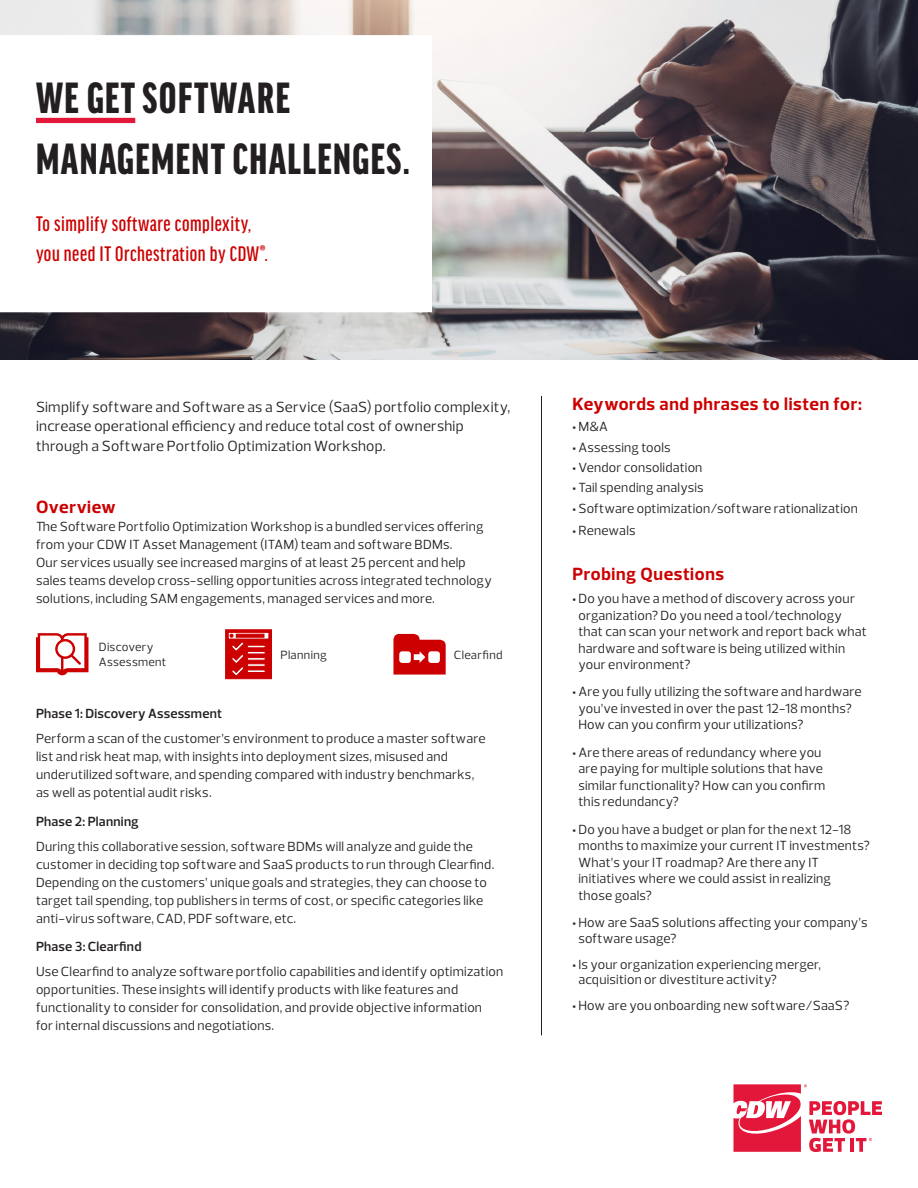
<style>
.page{position:relative;width:918px;height:1188px;background:#fff}
.page>*{position:absolute;margin:0;border:0;box-sizing:border-box;transform-origin:0 0}
.WE_GET__headline__1{font:900 extra-condensed 46.5px/61.5px "Good Headline Pro";letter-spacing:.03em;color:#231f20}
.WE_GET__subhead__2{font:500 extra-condensed 22.5px/30px "Good Headline Pro";letter-spacing:.025em;color:#c00}
.Head_Small_-_Red{font:700 18px "Prelo";letter-spacing:.035em;color:#c00}
.Body_Copy{font:15px/19.5px "Prelo";letter-spacing:.015em;color:#231f20}
.Body{font:13.5px/18px "Prelo";letter-spacing:.015em;color:#231f20}
.Body-2{font:600 13.5px "Prelo";letter-spacing:.015em;color:#231f20}
.Body_Copy-2{font:12.15px "Prelo";letter-spacing:.025em;color:#231f20}
.s1{font-stretch:normal;font-size:18px}
.s2{font-weight:900}
</style>
<div class="page">
<img style="left:0;top:0;width:918px;height:360px">
<svg style="left:0;top:35px;width:432px;height:277px"></svg>
<hr style="left:541px;top:396px;width:1px;height:639px;background:#231f20">
<svg style="left:733px;top:1084px;width:149px;height:68px"></svg>
<div style="left:36px;top:118px;width:99px;height:5px;background:#e3173a"></div>
<svg style="left:393px;top:634px;width:53px;height:41px"></svg>
<svg style="left:36px;top:633px;width:52px;height:42px"></svg>
<svg style="left:225px;top:629px;width:47px;height:51px;background:#d32424"></svg>
<p class="WE_GET__headline__1" style="left:36px;top:67px;width:376px">WE GETSOFTWARE<br>MANAGEMENT CHALLENGES.</p>
<p class="WE_GET__subhead__2" style="left:36px;top:209px;width:234px">To simplify software complexity, you need IT Orchestration by CDW<span class="s1">®</span>.</p>
<p class="Body_Copy" style="left:36px;top:397px;width:476px">Simplify software and Software as a Service (SaaS) portfolio complexity, increase operational efficiency and reduce total cost of ownership through a Software Portfolio Optimization Workshop.</p>
<p class="Head_Small_-_Red" style="left:36px;top:496px;width:81px">Overview</p>
<p class="Body" style="left:36px;top:518px;width:457px">The Software Portfolio Optimization Workshop is a bundled services offering from your CDW IT Asset Management (ITAM) team and software BDMs.<br>Our services usually see increased margins of at least 25 percent and help sales teams develop cross-selling opportunities across integrated technology solutions, including SAM engagements, managed services and more.</p>
<p class="Body_Copy-2" style="left:99px;top:640px;width:56px">Discovery</p>
<p class="Body_Copy-2" style="left:99px;top:655px;width:69px">Assessment</p>
<p class="Body_Copy-2" style="left:281px;top:647px;width:48px">Planning</p>
<p class="Body_Copy-2" style="left:454px;top:647px;width:50px">Clearfind</p>
<p class="Body-2" style="left:36px;top:706px;width:188px">Phase 1: Discovery Assessment</p>
<p class="Body" style="left:36px;top:730px;width:451px">Perform a scan of the customer’s environment to produce a master software list and risk heat map, with insights into deployment sizes, misused and underutilized software, and spending compared with industry benchmarks, as well as potential audit risks.</p>
<p class="Body-2" style="left:36px;top:813px;width:104px">Phase 2: Planning</p>
<p class="Body" style="left:36px;top:837px;width:460px">During this collaborative session, software BDMs will analyze and guide the customer in deciding top software and SaaS products to run through Clearfind.<br>Depending on the customers’ unique goals and strategies, they can choose to target tail spending, top publishers in terms of cost, or specific categories like anti-virus software, CAD, PDF software, etc.</p>
<p class="Body-2" style="left:36px;top:939px;width:107px">Phase 3: Clearfind</p>
<p class="Body" style="left:36px;top:963px;width:469px">Use Clearfind to analyze software portfolio capabilities and identify optimization opportunities. These insights will identify products with like features and functionality to consider for consolidation, and provide objective information<br>for internal discussions and negotiations.</p>
<p class="Head_Small_-_Red" style="left:572px;top:392px;width:291px">Keywords and phrases to listen for:</p>
<p class="Body" style="left:572px;top:418px;width:37px"><span class="s2">•</span> M&amp;A</p>
<p class="Body" style="left:572px;top:438px;width:100px"><span class="s2">•</span> Assessing tools</p>
<p class="Body" style="left:572px;top:459px;width:132px"><span class="s2">•</span> Vendor consolidation</p>
<p class="Body" style="left:572px;top:479px;width:133px"><span class="s2">•</span> Tail spending analysis</p>
<p class="Body" style="left:572px;top:499px;width:287px"><span class="s2">•</span> Software optimization/software rationalization</p>
<p class="Body" style="left:572px;top:521px;width:65px"><span class="s2">•</span> Renewals</p>
<p class="Head_Small_-_Red" style="left:572px;top:563px;width:153px">Probing Questions</p>
<p class="Body" style="left:578px;top:590px;width:290px;line-height:16.5px;text-indent:-6px"><span class="s2">•</span> Do you have a method of discovery across your organization? Do you need a tool/technology that can scan your network and report back what hardware and software is being utilized within your environment?</p>
<p class="Body" style="left:578px;top:684px;width:285px;line-height:16.5px;text-indent:-6px"><span class="s2">•</span> Are you fully utilizing the software and hardware you’ve invested in over the past 12-18 months?<br>How can you confirm your utilizations?</p>
<p class="Body" style="left:578px;top:744px;width:248px;line-height:16.5px;text-indent:-6px"><span class="s2">•</span> Are there areas of redundancy where you are paying for multiple solutions that have similar functionality? How can you confirm this redundancy?</p>
<p class="Body" style="left:578px;top:821px;width:293px;line-height:16.5px;text-indent:-6px"><span class="s2">•</span> Do you have a budget or plan for the next 12-18 months to maximize your current IT investments?<br>What’s your IT roadmap? Are there any IT initiatives where we could assist in realizing<br>those goals?</p>
<p class="Body" style="left:578px;top:914px;width:291px;line-height:16.5px;text-indent:-6px"><span class="s2">•</span> How are SaaS solutions affecting your company’s software usage?</p>
<p class="Body" style="left:578px;top:957px;width:244px;line-height:15px;text-indent:-6px"><span class="s2">•</span> Is your organization experiencing merger, acquisition or divestiture activity?</p>
<p class="Body" style="left:572px;top:996px;width:279px"><span class="s2">•</span> How are you onboarding new software/SaaS?</p>
</div>
